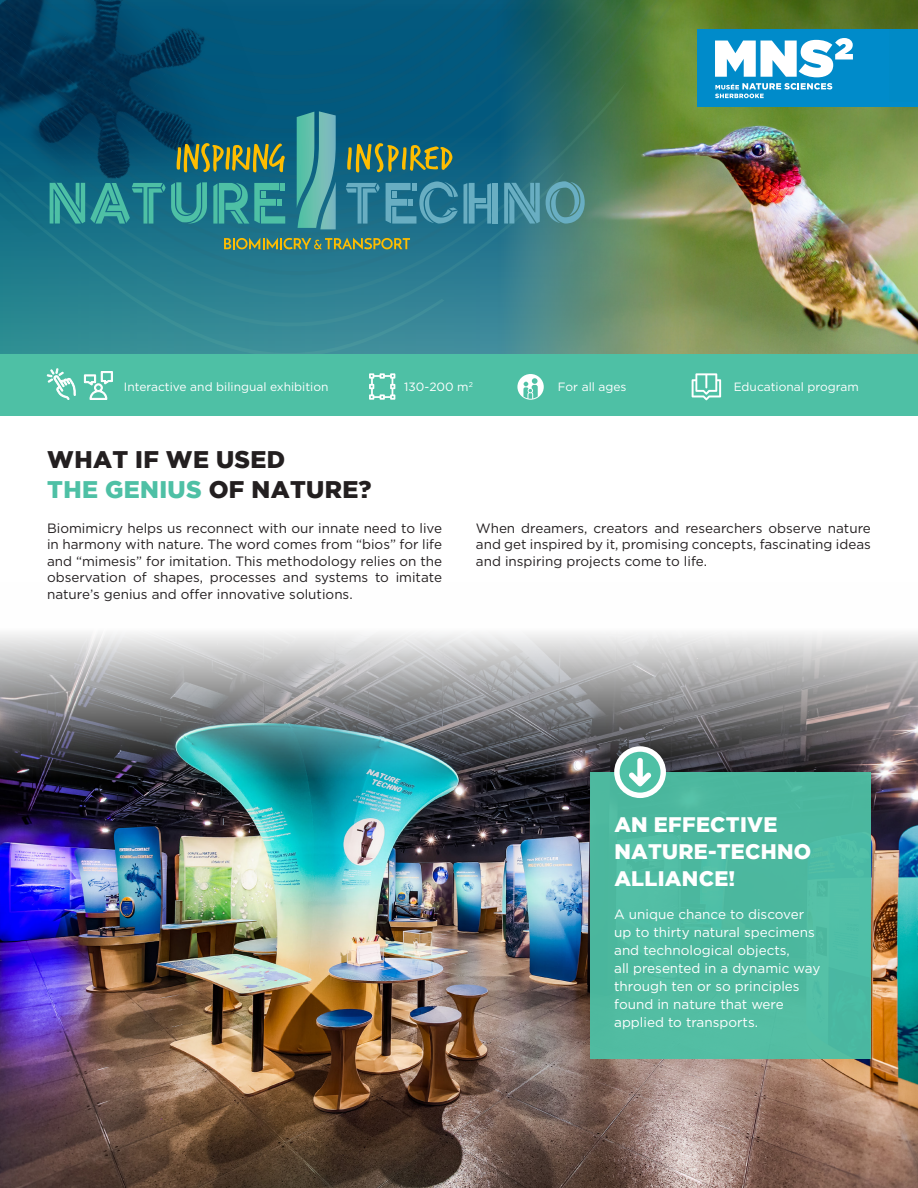
<style>
.page{position:relative;width:918px;height:1188px;background:#fff}
.page>*{position:absolute;margin:0;border:0;box-sizing:border-box;transform-origin:0 0}
.t1{font:900 24px "Gotham";letter-spacing:.015em;color:#4ec0a5}
.t2{font:900 24px "Gotham";letter-spacing:.015em;color:#231f20}
.t3{font:900 21px "Gotham";letter-spacing:.015em;color:#fff}
.t4{font:13.5px/16.5px "Gotham";color:#231f20;text-align:justify}
.t5{font:13.5px/18px "Gotham";color:#fff}
.t6{font:12px "Gotham";color:#fff}
.s1{color:#231f20}
</style>
<div class="page">
<img style="left:498px;top:0;width:420px;height:354px">
<svg style="left:0;top:343px;width:444px;height:11px;background:#3a8f98"></svg>
<svg style="left:0;top:301px;width:565px;height:42px;background:#368894"></svg>
<svg style="left:0;top:276px;width:627px;height:25px;background:#33828d"></svg>
<img style="left:0;top:0;width:891px;height:276px">
<svg style="left:0;top:0;width:879px;height:256px;background:#528374"></svg>
<svg style="left:0;top:0;width:868px;height:240px;background:#4b8079"></svg>
<img style="left:0;top:0;width:857px;height:224px">
<img style="left:0;top:107px;width:845px;height:94px">
<svg style="left:0;top:107px;width:833px;height:75px;background:#376866"></svg>
<img style="left:0;top:107px;width:821px;height:58px">
<img style="left:0;top:107px;width:807px;height:43px">
<svg style="left:0;top:107px;width:786px;height:29px;background:#216167"></svg>
<svg style="left:0;top:100px;width:776px;height:25px;background:#1b5d64"></svg>
<svg style="left:0;top:86px;width:698px;height:14px;background:#125766"></svg>
<svg style="left:0;top:77px;width:698px;height:9px;background:#125665"></svg>
<div style="left:0;top:354px;width:918px;height:62px;background:#4ec0a5"></div>
<img style="left:0;top:633px;width:918px;height:555px">
<div style="left:698px;top:30px;width:220px;height:77px;background:#008bca"></div>
<svg style="left:715px;top:83px;width:117px;height:15px"></svg>
<svg style="left:0;top:0;width:853px;height:77px;background:#216570"></svg>
<div style="left:890px;top:30px;width:28px;height:72px;background:#008ac6"></div>
<div style="left:591px;top:772px;width:280px;height:287px;background:#4db9a0"></div>
<svg style="left:614px;top:746px;width:52px;height:52px"></svg>
<svg style="left:297px;top:111px;width:39px;height:118px;background:#57aba8"></svg>
<svg style="left:224px;top:238px;width:186px;height:12px;background:#779055"></svg>
<svg style="left:347px;top:143px;width:105px;height:30px;background:#5e7f54"></svg>
<svg style="left:177px;top:143px;width:108px;height:29px;background:#6b824a"></svg>
<svg style="left:346px;top:183px;width:34px;height:41px"></svg>
<svg style="left:386px;top:181px;width:72px;height:43px;background:#3c89a2"></svg>
<div style="left:492px;top:183px;width:6px;height:41px;background:#69aec2"></div>
<svg style="left:464px;top:183px;width:27px;height:41px"></svg>
<svg style="left:504px;top:183px;width:36px;height:41px"></svg>
<svg style="left:546px;top:181px;width:39px;height:43px;background:#549399"></svg>
<svg style="left:213px;top:183px;width:72px;height:41px;background:#359a97"></svg>
<svg style="left:50px;top:182px;width:157px;height:42px;background:#2e9193"></svg>
<svg style="left:47px;top:368px;width:29px;height:32px"></svg>
<svg style="left:84px;top:371px;width:29px;height:29px"></svg>
<svg style="left:369px;top:373px;width:26px;height:27px"></svg>
<svg style="left:517px;top:374px;width:27px;height:26px"></svg>
<svg style="left:692px;top:373px;width:29px;height:27px"></svg>
<p class="t6" style="left:124px;top:379px;width:206px">Interactive and bilingual exhibition</p>
<p class="t6" style="left:404px;top:379px;width:70px">130-200 m<sup>2</sup></p>
<p class="t6" style="left:558px;top:379px;width:70px">For all ages</p>
<p class="t6" style="left:734px;top:379px;width:127px">Educational program</p>
<p class="t2" style="left:47px;top:446px;width:240px">WHAT IF WE USED</p>
<p class="t1" style="left:47px;top:476px;width:326px">THE GENIUS <span class="s1">OF NATURE?</span></p>
<p class="t4" style="left:47px;top:519px;width:397px">Biomimicry helps us reconnect with our innate need to live in harmony with nature. The word comes from “bios” for life and “mimesis” for imitation. This methodology relies on the observation of shapes, processes and systems to imitate nature’s genius and offer innovative solutions.</p>
<p class="t4" style="left:476px;top:519px;width:397px">When dreamers, creators and researchers observe nature and get inspired by it, promising concepts, fascinating ideas and inspiring projects come to life.</p>
<p class="t3" style="left:614px;top:812px;width:165px">AN EFFECTIVE</p>
<p class="t3" style="left:614px;top:839px;width:198px">NATURE-TECHNO</p>
<p class="t3" style="left:614px;top:866px;width:122px">ALLIANCE!</p>
<p class="t5" style="left:614px;top:905px;width:191px">A unique chance to discover</p>
<p class="t5" style="left:614px;top:923px;width:202px">up to thirty natural specimens</p>
<p class="t5" style="left:614px;top:941px;width:177px">and technological objects,</p>
<p class="t5" style="left:614px;top:959px;width:208px">all presented in a dynamic way through ten or so principles</p>
<p class="t5" style="left:614px;top:995px;width:171px">found in nature that were</p>
<p class="t5" style="left:614px;top:1013px;width:145px">applied to transports.</p>
</div>
